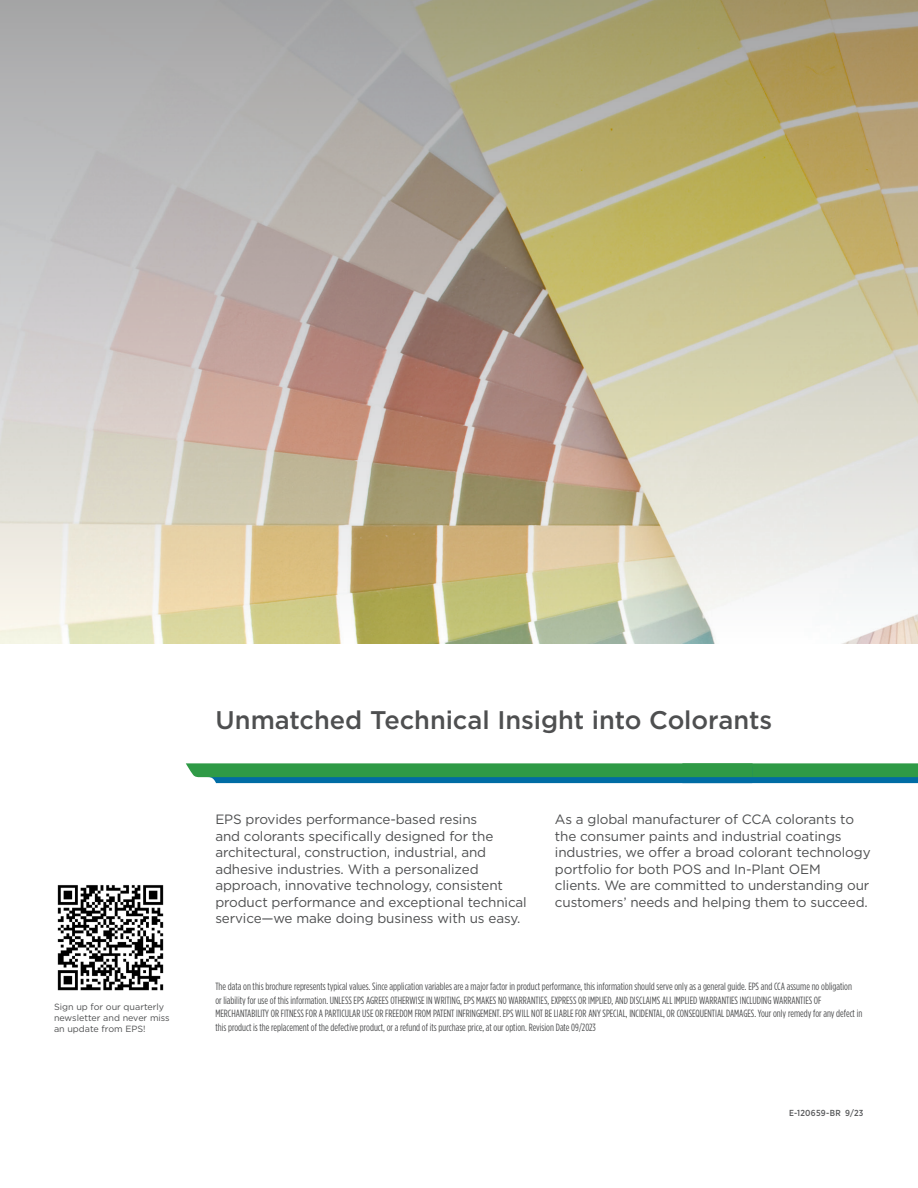
<style>
.page{position:relative;width:918px;height:1188px;background:#fff}
.page>*{position:absolute;margin:0;border:0;box-sizing:border-box;transform-origin:0 0}
.t1{font:500 25.5px "Gotham";letter-spacing:-.005em;color:#4e4f50}
.t2{font:13.5px/16.5px "Gotham";letter-spacing:-.01em;color:#4e4f50}
.t3{font:10.5px/13.5px "Gotham Condensed";color:#4e4f50}
.t4{font:9px/10.8px "Gotham";color:#4e4f50}
.t5{font:500 8.7px "Gotham Narrow";letter-spacing:.025em;color:#57585a}
</style>
<div class="page">
<svg style="left:186px;top:763px;width:732px;height:20px;background:#289066"></svg>
<img style="left:2px;top:0;width:913px;height:642px">
<img style="left:57px;top:885px;width:107px;height:106px">
<p class="t4" style="left:54px;top:1002px;width:117px">Sign up for our quarterly newsletter and never miss an update from EPS!</p>
<p class="t1" style="left:215px;top:703px;width:559px">Unmatched Technical Insight into Colorants</p>
<p class="t2" style="left:215px;top:811px;width:313px">EPS provides performance-based resins<br>and colorants specifically designed for the architectural, construction, industrial, and adhesive industries. With a personalized approach, innovative technology, consistent product performance and exceptional technical service—we make doing business with us easy.</p>
<p class="t2" style="left:555px;top:811px;width:317px">As a global manufacturer of CCA colorants to the consumer paints and industrial coatings industries, we offer a broad colorant technology portfolio for both POS and In-Plant OEM<br>clients. We are committed to understanding our customers’ needs and helping them to succeed.</p>
<p class="t3" style="left:215px;top:979px;width:649px">The data on this brochure represents typical values. Since application variables are a major factor in product performance, this information should serve only as a general guide. EPS and CCA assume no obligation<br>or liability for use of this information. UNLESS EPS AGREES OTHERWISE IN WRITING, EPS MAKES NO WARRANTIES, EXPRESS OR IMPLIED, AND DISCLAIMS ALL IMPLIED WARRANTIES INCLUDING WARRANTIES OF MERCHANTABILITY OR FITNESS FOR A PARTICULAR USE OR FREEDOM FROM PATENT INFRINGEMENT. EPS WILL NOT BE LIABLE FOR ANY SPECIAL, INCIDENTAL, OR CONSEQUENTIAL DAMAGES. Your only remedy for any defect in this product is the replacement of the defective product, or a refund of its purchase price, at our option. Revision Date 09/2023</p>
<p class="t5" style="left:789px;top:1108px;width:76px">E-120659-BR 9/23</p>
</div>
